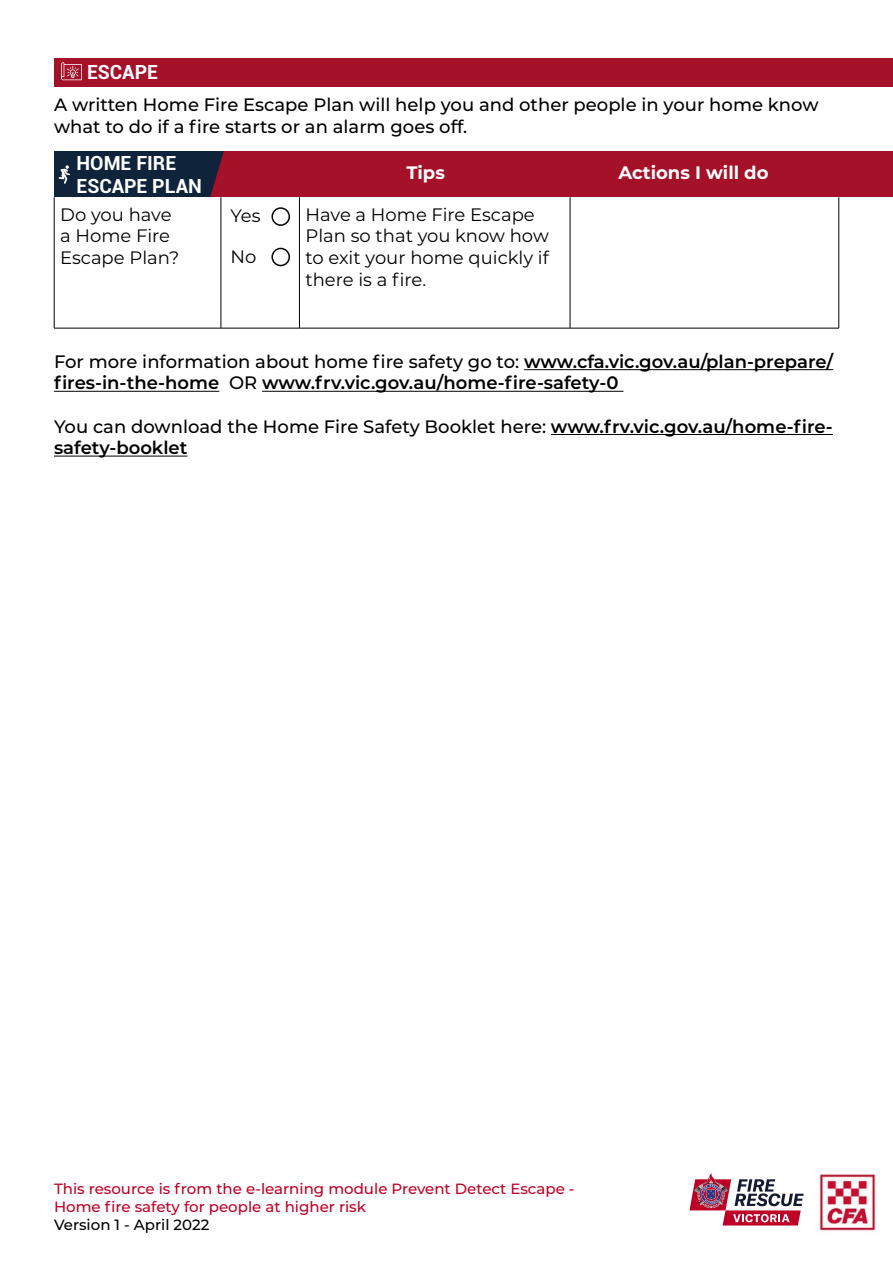
<style>
.page{position:relative;width:893px;height:1263px;background:#fff}
.page>*{position:absolute;margin:0;border:0;box-sizing:border-box;transform-origin:0 0}
.t1{font:700 19.5px/23.4px "Roboto";color:#fdffff}
.t2{font:500 18px/21.6px "Montserrat";color:#000}
.t3{font:600 18px/21.6px "Montserrat";color:#000}
.t4{font:18px/21.6px "Montserrat";color:#000}
.t5{font:700 18px "Montserrat";color:#fff}
.t6{font:500 14.85px/18px "Montserrat";color:#be0027}
.t7{font:500 14.85px "Montserrat";color:#000}
.s1{font-weight:500}
.s2{font-weight:600}
</style>
<div class="page">
<div style="left:54px;top:144px;width:175px;height:55px;background:#0f243b"></div>
<div style="left:210px;top:151px;width:280px;height:46px;background:#a51129"></div>
<div style="left:490px;top:145px;width:403px;height:52px;background:#a51129"></div>
<div style="left:0;top:197px;width:893px;height:209px;background:#fff"></div>
<div style="left:0;top:4px;width:893px;height:147px;background:#fff"></div>
<hr style="left:54px;top:197px;width:1px;height:131px;background:#000">
<hr style="left:221px;top:197px;width:1px;height:131px;background:#000">
<hr style="left:299px;top:197px;width:1px;height:131px;background:#000">
<hr style="left:570px;top:197px;width:1px;height:131px;background:#000">
<hr style="left:838px;top:197px;width:1px;height:131px;background:#000">
<hr style="left:54px;top:328px;width:167px;height:1px;background:#000">
<hr style="left:221px;top:328px;width:78px;height:1px;background:#000">
<hr style="left:299px;top:328px;width:271px;height:1px;background:#000">
<hr style="left:570px;top:328px;width:269px;height:1px;background:#000">
<div style="left:54px;top:58px;width:839px;height:29px;background:#a51129"></div>
<hr style="left:524px;top:369px;width:309px;height:1px;background:#000">
<hr style="left:54px;top:391px;width:165px;height:1px;background:#000">
<hr style="left:262px;top:391px;width:361px;height:1px;background:#000">
<hr style="left:551px;top:434px;width:282px;height:1px;background:#000">
<hr style="left:54px;top:456px;width:133px;height:1px;background:#000">
<svg style="left:61px;top:62px;width:21px;height:18px"></svg>
<svg style="left:59px;top:165px;width:11px;height:19px"></svg>
<img style="left:819px;top:1169px;width:57px;height:66px">
<svg style="left:689px;top:1173px;width:115px;height:52px"></svg>
<div style="left:271px;top:207px;width:19px;height:19px;border:1px solid #000;border-radius:50%"></div>
<div style="left:271px;top:248px;width:19px;height:18px;border:1px solid #000;border-radius:50%"></div>
<p class="t1" style="left:87px;top:59px;width:72px">ESCAPE</p>
<p class="t2" style="left:54px;top:94px;width:766px">A written Home Fire Escape Plan will help you and other people in your home know what to do if a fire starts or an alarm goes off.</p>
<p class="t1" style="left:76px;top:150px;width:127px">HOME FIRE<br>ESCAPE PLAN</p>
<p class="t4" style="left:60px;top:203px;width:121px">Do you have a Home Fire<br>Escape Plan?</p>
<p class="t4" style="left:305px;top:203px;width:245px">Have a Home Fire Escape<br>Plan so that you know how to exit your home quickly if there is a fire.</p>
<p class="t5" style="left:407px;top:160px;width:40px">Tips</p>
<p class="t5" style="left:618px;top:160px;width:152px">Actions I will do</p>
<p class="t4" style="left:230px;top:204px;width:32px">Yes</p>
<p class="t4" style="left:230px;top:245px;width:27px">No</p>
<p class="t3" style="left:54px;top:350px;width:781px"><span class="s1">For more information about home fire safety go to:</span> www.cfa.vic.gov.au/plan-prepare/ fires-in-the-home <span class="s1">OR</span> www.frv.vic.gov.au/home-fire-safety-0</p>
<p class="t2" style="left:54px;top:415px;width:780px">You can download the Home Fire Safety Booklet here: <span class="s2">www.frv.vic.gov.au/home-fire&shy;safety-booklet</span></p>
<p class="t6" style="left:54px;top:1179px;width:522px">This resource is from the e-learning module Prevent Detect Escape -<br>Home fire safety for people at higher risk</p>
<p class="t7" style="left:54px;top:1214px;width:157px">Version 1 - April 2022</p>
</div>
